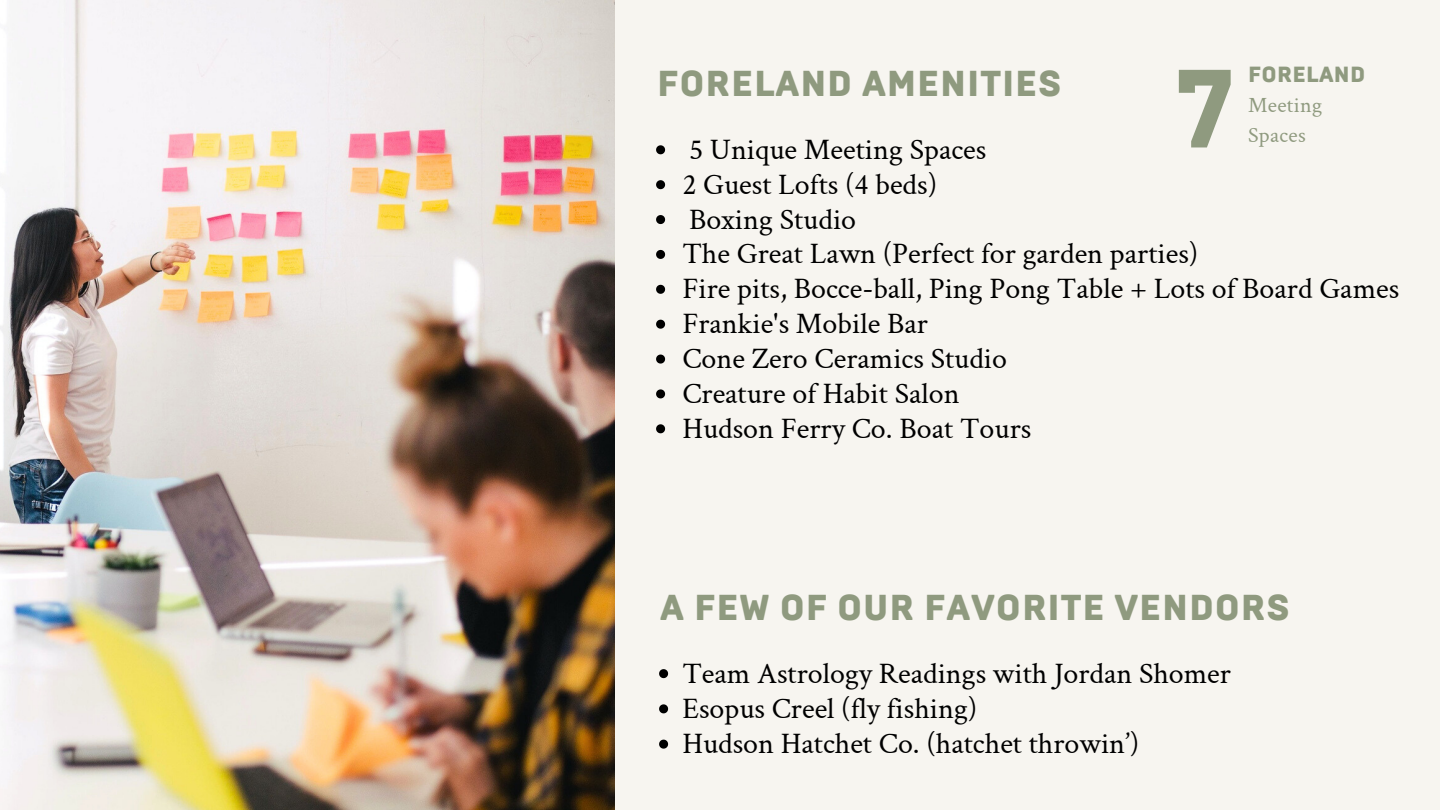
<style>
.page{position:relative;width:1440px;height:810px;background:#f7f5f0}
.page>*{position:absolute;margin:0;border:0;box-sizing:border-box;transform-origin:0 0}
.t1{font:900 110.9px "Brutal Type";color:#8f9a7f}
.t2{font:900 36px "Brutal Type";letter-spacing:.025em;color:#8f9a7f}
.t3{font:30px "Crimson Text";color:#000}
.t4{font:21.9px "Crimson Text";letter-spacing:.015em;color:#8f9a7f}
.t5{font:900 21.9px "Brutal Type";letter-spacing:.015em;color:#8f9a7f}
</style>
<div class="page">
<img style="left:0;top:0;width:614px;height:810px">
<svg style="left:656px;top:145px;width:9px;height:9px"></svg>
<svg style="left:656px;top:180px;width:9px;height:9px"></svg>
<svg style="left:656px;top:215px;width:9px;height:9px"></svg>
<svg style="left:656px;top:250px;width:9px;height:9px"></svg>
<svg style="left:656px;top:285px;width:9px;height:9px"></svg>
<svg style="left:656px;top:320px;width:9px;height:9px"></svg>
<svg style="left:656px;top:355px;width:9px;height:9px"></svg>
<svg style="left:656px;top:389px;width:9px;height:9px"></svg>
<svg style="left:656px;top:424px;width:9px;height:9px"></svg>
<svg style="left:659px;top:669px;width:9px;height:9px"></svg>
<svg style="left:659px;top:704px;width:9px;height:9px"></svg>
<svg style="left:659px;top:740px;width:9px;height:9px"></svg>
<h1 class="t5" style="left:1248px;top:64px;width:119px">FORELAND</h1>
<p class="t4" style="left:1248px;top:91px;width:76px">Meeting</p>
<p class="t1" style="left:1175px;top:58px;width:62px">7</p>
<p class="t2" style="left:657px;top:67px;width:406px">FORELAND AMENITIES</p>
<p class="t4" style="left:1248px;top:121px;width:59px">Spaces</p>
<p class="t3" style="left:689px;top:130px;width:299px">5 Unique Meeting Spaces</p>
<p class="t3" style="left:682px;top:165px;width:256px">2 Guest Lofts (4 beds)</p>
<p class="t3" style="left:689px;top:200px;width:169px">Boxing Studio</p>
<p class="t3" style="left:682px;top:235px;width:517px">The Great Lawn (Perfect for garden parties)</p>
<h1 class="t3" style="left:682px;top:270px;width:718px">Fire pits, Bocce-ball, Ping Pong Table + Lots of Board Games</h1>
<p class="t3" style="left:682px;top:305px;width:247px">Frankie's Mobile Bar</p>
<p class="t3" style="left:682px;top:340px;width:326px">Cone Zero Ceramics Studio</p>
<p class="t3" style="left:682px;top:374px;width:279px">Creature of Habit Salon</p>
<p class="t3" style="left:682px;top:409px;width:350px">Hudson Ferry Co. Boat Tours</p>
<p class="t2" style="left:660px;top:591px;width:631px">A FEW OF OUR FAVORITE VENDORS</p>
<p class="t3" style="left:682px;top:654px;width:550px">Team Astrology Readings with Jordan Shomer</p>
<p class="t3" style="left:682px;top:689px;width:296px">Esopus Creel (fly fishing)</p>
<p class="t3" style="left:682px;top:725px;width:458px">Hudson Hatchet Co. (hatchet throwin’)</p>
</div>
